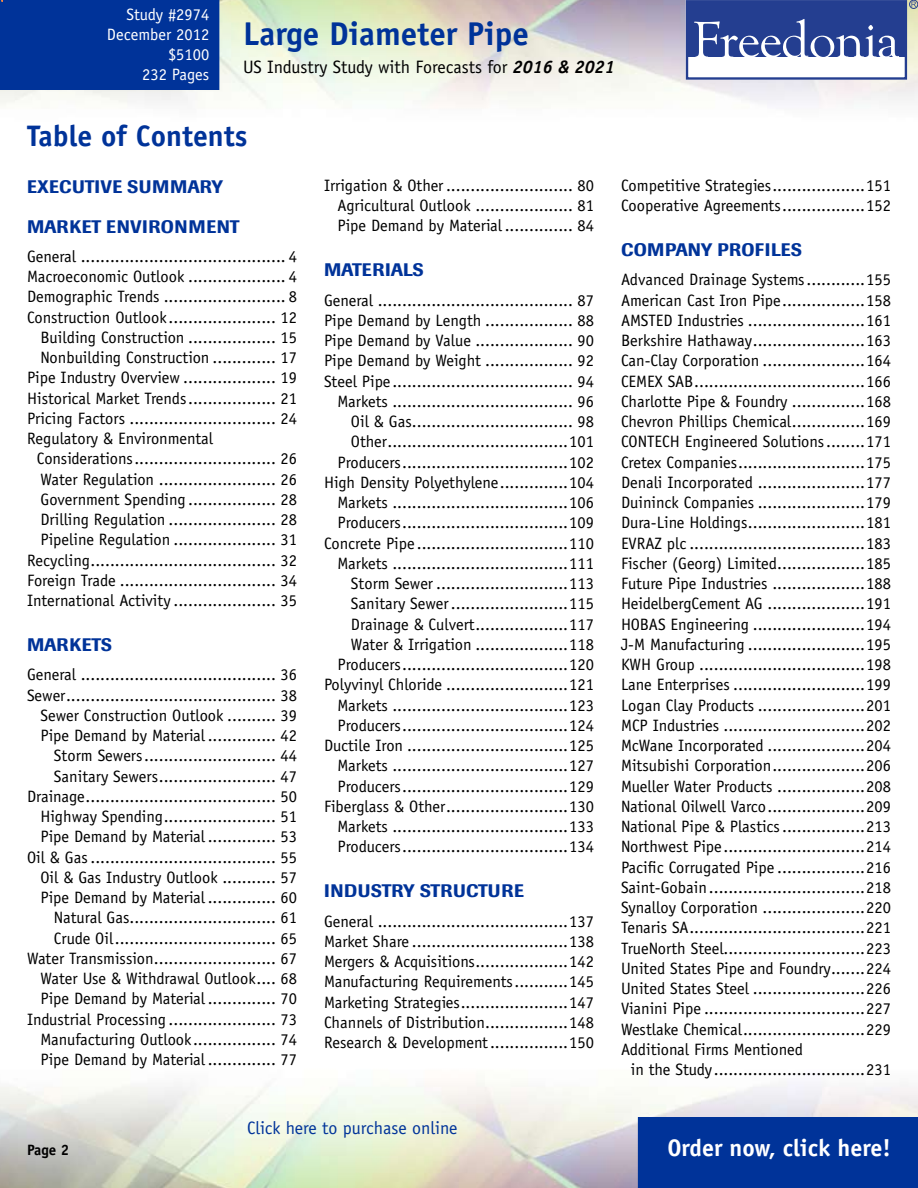
<style>
.page{position:relative;width:918px;height:1188px;background:#fff}
.page>*{position:absolute;margin:0;border:0;box-sizing:border-box;transform-origin:0 0}
.t1{font:700 33px "Officina Sans";color:#039}
.t2{font:700 29.7px "Officina Sans";color:#039}
.t3{font:700 24px "Officina Sans";color:#fff}
.t4{font:500 18px "Imago";letter-spacing:.02em;color:#039}
.t5{font:18px "Officina Sans";color:#000}
.t6{font:18px "Officina Sans";color:#039}
.t7{font:16.5px/20.2px "Officina Sans";color:#000;text-align:right}
.t8{font:16.5px/19.8px "Officina Sans";color:#fff;text-align:right}
.t9{font:700 15px "Officina Sans";color:#000}
.s1{font-weight:700;font-style:italic}
</style>
<div class="page">
<div style="left:638px;top:1117px;width:280px;height:71px;background:#039"></div>
<div style="left:686px;top:0;width:221px;height:80px;border:2px solid #243e90"></div>
<div style="left:687px;top:1px;width:218px;height:56px;background:#243e90"></div>
<svg style="left:694px;top:19px;width:205px;height:38px"></svg>
<div style="left:909px;top:0;width:9px;height:9px;border:1px solid #243e90;border-radius:50%"></div>
<svg style="left:911px;top:2px;width:5px;height:5px"></svg>
<div style="left:0;top:0;width:219px;height:90px;background:#039"></div>
<p class="t8" style="left:107px;top:5px;width:104px">Study #2974<br>December 2012 $5100<br>232 Pages</p>
<h1 class="t1" style="left:243px;top:13px;width:288px">Large Diameter Pipe</h1>
<p class="t5" style="left:243px;top:57px;width:373px">US Industry Study with Forecasts for <span class="s1">2016 &amp; 2021</span></p>
<h2 class="t2" style="left:27px;top:118px;width:222px">Table of Contents</h2>
<p class="t4" style="left:27px;top:176px;width:198px">EXECUTIVE SUMMARY</p>
<p class="t4" style="left:27px;top:215px;width:214px">MARKET ENVIRONMENT</p>
<p class="t7" style="left:27px;top:246px;width:271px">General .......................................... 4</p>
<p class="t7" style="left:27px;top:266px;width:271px">Macroeconomic Outlook .................... 4</p>
<p class="t7" style="left:27px;top:287px;width:271px">Demographic Trends ......................... 8</p>
<p class="t7" style="left:27px;top:307px;width:271px">Construction Outlook ...................... 12</p>
<p class="t7" style="left:40px;top:327px;width:258px">Building Construction .................. 15</p>
<p class="t7" style="left:40px;top:347px;width:258px">Nonbuilding Construction ............. 17</p>
<p class="t7" style="left:27px;top:368px;width:271px">Pipe Industry Overview ................... 19</p>
<p class="t7" style="left:27px;top:388px;width:271px">Historical Market Trends.................. 21</p>
<p class="t7" style="left:27px;top:408px;width:271px">Pricing Factors .............................. 24</p>
<p class="t7" style="left:27px;top:428px;width:188px">Regulatory &amp; Environmental</p>
<p class="t7" style="left:37px;top:449px;width:262px">Considerations............................. 26</p>
<p class="t7" style="left:40px;top:469px;width:258px">Water Regulation ........................ 26</p>
<p class="t7" style="left:40px;top:489px;width:258px">Government Spending .................. 28</p>
<p class="t7" style="left:40px;top:509px;width:258px">Drilling Regulation ...................... 28</p>
<p class="t7" style="left:40px;top:530px;width:258px">Pipeline Regulation ..................... 31</p>
<p class="t7" style="left:27px;top:550px;width:271px">Recycling...................................... 32</p>
<p class="t7" style="left:27px;top:570px;width:271px">Foreign Trade ................................ 34</p>
<p class="t7" style="left:27px;top:590px;width:271px">International Activity ..................... 35</p>
<p class="t4" style="left:27px;top:634px;width:15px">MARK</p>
<p class="t4" style="left:82px;top:634px;width:32px">ETS</p>
<p class="t7" style="left:27px;top:665px;width:271px">General ........................................ 36<br>Sewer........................................... 38<br>Sewer Construction Outlook .......... 39<br>Pipe Demand by Material .............. 42<br>Storm Sewers........................... 44<br>Sanitary Sewers........................ 47<br>Drainage....................................... 50<br>Highway Spending....................... 51<br>Pipe Demand by Material .............. 53<br>Oil &amp; Gas ...................................... 55<br>Oil &amp; Gas Industry Outlook ........... 57<br>Pipe Demand by Material .............. 60<br>Natural Gas.............................. 61<br>Crude Oil................................. 65<br>Water Transmission......................... 67<br>Water Use &amp; Withdrawal Outlook.... 68<br>Pipe Demand by Material .............. 70<br>Industrial Processing ...................... 73<br>Manufacturing Outlook................. 74<br>Pipe Demand by Material .............. 77</p>
<p class="t7" style="left:337px;top:175px;width:258px;text-align:justify;text-indent:-13px">Irrigation &amp; Other .......................... 80<br>Agricultural Outlook .................... 81<br>Pipe Demand by Material .............. 84</p>
<p class="t4" style="left:324px;top:259px;width:14px">MAT</p>
<p class="t4" style="left:362px;top:259px;width:63px">ERIALS</p>
<p class="t7" style="left:324px;top:290px;width:271px">General ........................................ 87<br>Pipe Demand by Length .................. 88<br>Pipe Demand by Value .................... 90<br>Pipe Demand by Weight .................. 92<br>Steel Pipe..................................... 94<br>Markets ..................................... 96<br>Oil &amp; Gas................................. 98<br>Other.....................................101<br>Producers..................................102<br>High Density Polyethylene..............104<br>Markets ....................................106<br>Producers..................................109<br>Concrete Pipe ...............................110<br>Markets ....................................111<br>Storm Sewer ...........................113<br>Sanitary Sewer........................115<br>Drainage &amp; Culvert...................117<br>Water &amp; Irrigation ...................118<br>Producers..................................120<br>Polyvinyl Chloride .........................121<br>Markets ....................................123<br>Producers..................................124<br>Ductile Iron .................................125<br>Markets ....................................127<br>Producers..................................129<br>Fiberglass &amp; Other.........................130<br>Markets ....................................133<br>Producers..................................134</p>
<p class="t4" style="left:324px;top:880px;width:70px">IN DUSTRY</p>
<p class="t4" style="left:420px;top:880px;width:24px">STRUCTUR</p>
<p class="t4" style="left:514px;top:880px;width:11px">E</p>
<p class="t7" style="left:324px;top:911px;width:271px;text-align:justify">General .......................................137<br>Market Share ................................138<br>Mergers &amp; Acquisitions...................142<br>Manufacturing Requirements...........145<br>Marketing Strategies......................147<br>Channels of Distribution.................148<br>Research &amp; Development................150</p>
<p class="t7" style="left:621px;top:175px;width:271px;text-align:left">Competitive Strategies...................151<br>Cooperative Agreements.................152</p>
<p class="t4" style="left:621px;top:239px;width:161px">COMPANY PROFILES</p>
<p class="t7" style="left:621px;top:270px;width:271px">Advanced Drainage Systems............155</p>
<p class="t7" style="left:621px;top:290px;width:271px">American Cast Iron Pipe.................158</p>
<p class="t7" style="left:621px;top:310px;width:271px">AMSTED Industries ........................161</p>
<p class="t7" style="left:621px;top:330px;width:271px">Berkshire Hathaway.......................163</p>
<p class="t7" style="left:621px;top:351px;width:271px">Can-Clay Corporation .....................164</p>
<p class="t7" style="left:621px;top:371px;width:271px">CEMEX SAB...................................166</p>
<p class="t7" style="left:621px;top:391px;width:271px">Charlotte Pipe &amp; Foundry ...............168</p>
<p class="t7" style="left:621px;top:411px;width:271px">Chevron Phillips Chemical...............169</p>
<p class="t7" style="left:621px;top:432px;width:271px">CONTECH Engineered Solutions........171</p>
<p class="t7" style="left:621px;top:452px;width:271px">Cretex Companies..........................175</p>
<p class="t7" style="left:621px;top:472px;width:271px">Denali Incorporated ......................177</p>
<p class="t7" style="left:621px;top:492px;width:271px">Duininck Companies ......................179</p>
<p class="t7" style="left:621px;top:513px;width:271px">Dura-Line Holdings........................181</p>
<p class="t7" style="left:621px;top:533px;width:271px">EVRAZ plc ....................................183</p>
<p class="t7" style="left:621px;top:553px;width:271px">Fischer (Georg) Limited..................185</p>
<p class="t7" style="left:621px;top:573px;width:271px">Future Pipe Industries ...................188</p>
<p class="t7" style="left:621px;top:594px;width:271px">HeidelbergCement AG ....................191</p>
<p class="t7" style="left:621px;top:614px;width:271px">HOBAS Engineering .......................194</p>
<p class="t7" style="left:621px;top:634px;width:271px">J-M Manufacturing ........................195</p>
<p class="t7" style="left:621px;top:654px;width:271px">KWH Group ..................................198</p>
<p class="t7" style="left:621px;top:675px;width:271px">Lane Enterprises ...........................199</p>
<p class="t7" style="left:621px;top:695px;width:271px">Logan Clay Products ......................201</p>
<p class="t7" style="left:621px;top:715px;width:271px">MCP Industries .............................202</p>
<p class="t7" style="left:621px;top:735px;width:271px">McWane Incorporated ....................204</p>
<p class="t7" style="left:621px;top:756px;width:271px">Mitsubishi Corporation...................206</p>
<p class="t7" style="left:621px;top:776px;width:271px">Mueller Water Products ..................208</p>
<p class="t7" style="left:621px;top:796px;width:271px">National Oilwell Varco....................209</p>
<p class="t7" style="left:621px;top:816px;width:271px">National Pipe &amp; Plastics.................213</p>
<p class="t7" style="left:621px;top:837px;width:271px">Northwest Pipe.............................214</p>
<p class="t7" style="left:621px;top:857px;width:271px">Pacific Corrugated Pipe ..................216</p>
<p class="t7" style="left:621px;top:877px;width:271px">Saint-Gobain................................218</p>
<p class="t7" style="left:621px;top:897px;width:271px">Synalloy Corporation .....................220</p>
<p class="t7" style="left:621px;top:918px;width:271px">Tenaris SA....................................221</p>
<p class="t7" style="left:621px;top:938px;width:271px">TrueNorth Steel.............................223</p>
<p class="t7" style="left:621px;top:958px;width:271px">United States Pipe and Foundry.......224</p>
<p class="t7" style="left:621px;top:978px;width:271px">United States Steel .......................226</p>
<p class="t7" style="left:621px;top:999px;width:271px">Vianini Pipe .................................227</p>
<p class="t7" style="left:621px;top:1019px;width:271px">Westlake Chemical.........................229</p>
<p class="t7" style="left:621px;top:1039px;width:183px">Additional Firms Mentioned</p>
<p class="t7" style="left:631px;top:1059px;width:262px">in the Study...............................231</p>
<p class="t6" style="left:247px;top:1117px;width:212px">Click here to purchase online</p>
<p class="t9" style="left:27px;top:1140px;width:31px">Page</p>
<h3 class="t3" style="left:667px;top:1133px;width:225px">Order now, click here!</h3>
</div>
